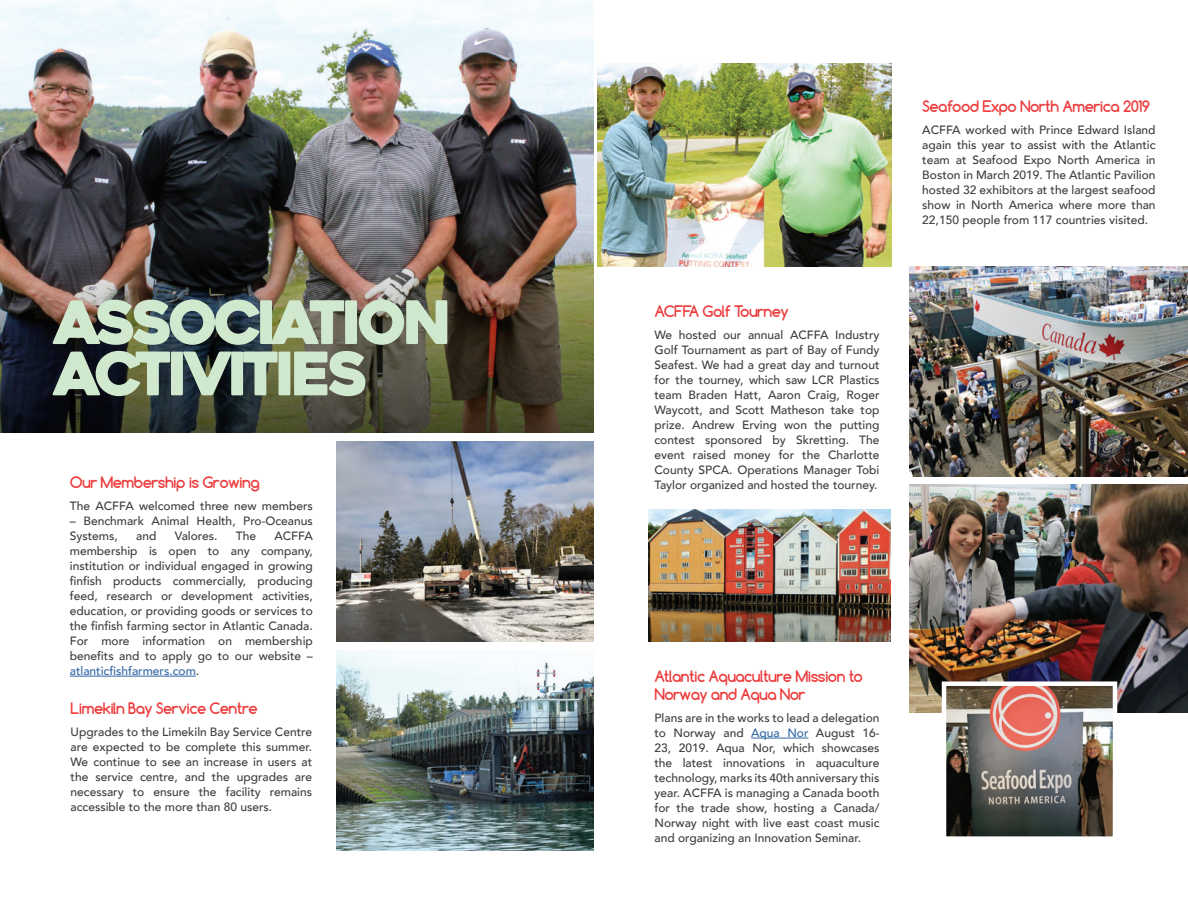
<style>
.page{position:relative;width:1188px;height:918px;background:#fff}
.page>*{position:absolute;margin:0;border:0;box-sizing:border-box;transform-origin:0 0}
.t1{font:59.85px/51.3px "Heavitas";letter-spacing:-.07em;color:#d0e8ce}
.t2{font:700 15px/18px "Comfortaa";letter-spacing:-.04em;color:#ed3b3c}
.t3{font:500 12px/15px "Avenir";color:#3c3c3d;text-align:justify}
.s1{color:#3066a4}
</style>
<div class="page">
<img style="left:0;top:0;width:594px;height:208px">
<img style="left:0;top:208px;width:594px;height:225px">
<hr style="left:70px;top:676px;width:126px;height:1px;background:#3066a4">
<hr style="left:751px;top:738px;width:57px;height:1px;background:#3066a4">
<img style="left:909px;top:484px;width:279px;height:229px">
<img style="left:909px;top:267px;width:279px;height:210px">
<img style="left:337px;top:441px;width:257px;height:201px">
<img style="left:337px;top:650px;width:257px;height:201px">
<img style="left:648px;top:510px;width:243px;height:132px">
<img style="left:947px;top:686px;width:165px;height:150px">
<div style="left:942px;top:681px;width:175px;height:160px;border:4px solid #fff"></div>
<img style="left:597px;top:64px;width:294px;height:203px">
<h1 class="t1" style="left:54px;top:297px;width:401px">ASSOCIATION<br>ACTIVITIES</h1>
<p class="t2" style="left:70px;top:474px;width:191px">Our Membership is Growing</p>
<p class="t3" style="left:70px;top:498px;width:244px">The ACFFA welcomed three new members</p>
<p class="t3" style="left:70px;top:513px;width:245px">– Benchmark Animal Health, Pro-Oceanus<br>Systems,</p>
<p class="t3" style="left:136px;top:528px;width:22px">and</p>
<p class="t3" style="left:175px;top:528px;width:44px">Valores.</p>
<p class="t3" style="left:236px;top:528px;width:22px">The</p>
<p class="t3" style="left:70px;top:528px;width:245px;text-indent:205px">ACFFA membership is open to any company, institution or individual engaged in growing finfish products commercially, producing feed, research or development activities, education, or providing goods or services to the finfish farming sector in Atlantic Canada.<br>For more information on membership benefits and to apply go to our website – <span class="s1">atlanticfishfarmers.com</span>.</p>
<p class="t2" style="left:71px;top:699px;width:189px">Limekiln Bay Service Centre</p>
<p class="t3" style="left:71px;top:724px;width:243px">Upgrades to the Limekiln Bay Service Centre are expected to be complete this summer.<br>We continue to see an increase in users at the service centre, and the upgrades are necessary to ensure the facility remains accessible to the more than 80 users.</p>
<p class="t2" style="left:654px;top:303px;width:136px">ACFFA Golf Tourney</p>
<p class="t3" style="left:654px;top:327px;width:227px">We hosted our annual ACFFA Industry Golf Tournament as part of Bay of Fundy Seafest. We had a great day and turnout for the tourney, which saw LCR Plastics team Braden Hatt, Aaron Craig, Roger Waycott, and Scott Matheson take top prize. Andrew Erving won the putting contest sponsored by Skretting. The event raised money for the Charlotte County SPCA. Operations Manager Tobi Taylor organized and hosted the tourney.</p>
<p class="t2" style="left:922px;top:97px;width:229px">Seafood Expo North America 2019</p>
<p class="t3" style="left:922px;top:122px;width:235px">ACFFA worked with Prince Edward Island again this year to assist with the Atlantic team at Seafood Expo North America in Boston in March 2019. The Atlantic Pavilion hosted 32 exhibitors at the largest seafood show in North America where more than 22,150 people from 117 countries visited.</p>
<p class="t2" style="left:654px;top:668px;width:210px">Atlantic Aquaculture Mission to<br>Norway and Aqua Nor</p>
<p class="t3" style="left:654px;top:710px;width:227px">Plans are in the works to lead a delegation to Norway and <span class="s1">Aqua Nor</span> August 16- 23, 2019. Aqua Nor, which showcases the latest innovations in aquaculture technology, marks its 40th anniversary this year. ACFFA is managing a Canada booth for the trade show, hosting a Canada/ Norway night with live east coast music and organizing an Innovation Seminar.</p>
</div>
